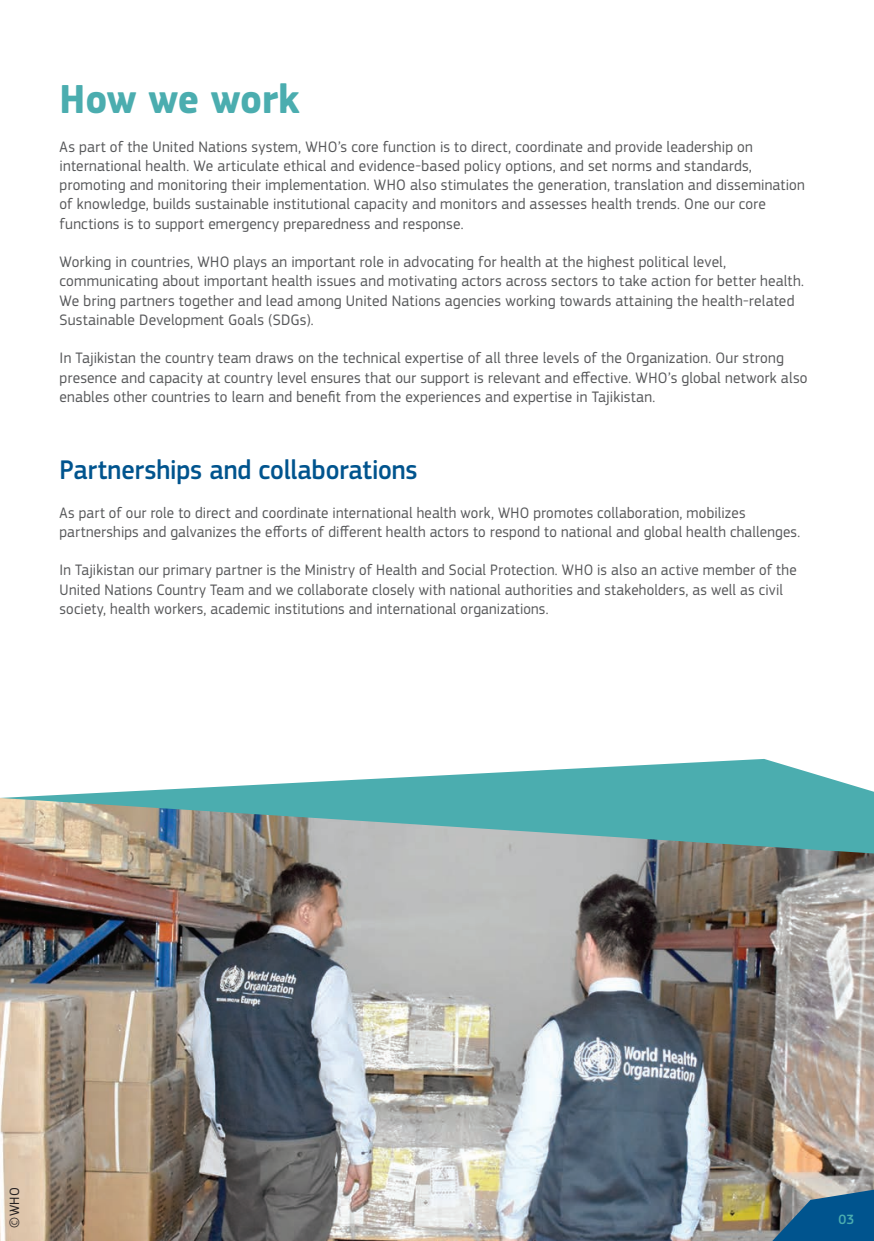
<style>
.page{position:relative;width:874px;height:1241px;background:#fff}
.page>*{position:absolute;margin:0;border:0;box-sizing:border-box;transform-origin:0 0}
.TITLE_1_GREEN{font:700 42px "EC Square Sans Pro";letter-spacing:-.015em;color:#4badaf;scale:.95 1}
.TITLE_2_BLUE{font:500 28px "EC Square Sans Pro";letter-spacing:-.005em;color:#00548e;scale:.94 1}
.BODY_TEXT{font:15.75px/19.2px "EC Square Sans Pro";letter-spacing:.015em;color:#57585a}
.BODY_TEXT-2{font:15.75px/19.2px "EC Square Sans Pro";letter-spacing:.015em;color:#57585a;scale:.95 1}
.Photo_credits{font:14px "EC Square Sans Pro";color:#231f20}
.t1{font:500 14px "EC Square Sans Pro";color:#4badaf}
</style>
<div class="page">
<svg style="left:19px;top:759px;width:854px;height:38px"></svg>
<img style="left:0;top:797px;width:873px;height:443px">
<img style="left:749px;top:1185px;width:124px;height:55px">
<p class="TITLE_1_GREEN" style="left:60px;top:74px;width:254px">How we work</p>
<p class="BODY_TEXT" style="left:60px;top:137px;width:746px">As part of the United Nations system, WHO’s core function is to direct, coordinate and provide leadership on international health. We articulate ethical and evidence-based policy options, and set norms and standards, promoting and monitoring their implementation. WHO also stimulates the generation, translation and dissemination of knowledge, builds sustainable institutional capacity and monitors and assesses health trends. One our core functions is to support emergency preparedness and response.</p>
<p class="BODY_TEXT" style="left:60px;top:252px;width:745px">Working in countries, WHO plays an important role in advocating for health at the highest political level, communicating about important health issues and motivating actors across sectors to take action for better health.<br>We bring partners together and lead among United Nations agencies working towards attaining the health-related Sustainable Development Goals (SDGs).</p>
<p class="BODY_TEXT" style="left:60px;top:348px;width:749px">In Tajikistan the country team draws on the technical expertise of all three levels of the Organization. Our strong presence and capacity at country level ensures that our support is relevant and effective. WHO’s global network also enables other countries to learn and benefit from the experiences and expertise in Tajikistan.</p>
<p class="TITLE_2_BLUE" style="left:60px;top:453px;width:382px">Partnerships and collaborations</p>
<p class="BODY_TEXT-2" style="left:60px;top:502px;width:780px">As part of our role to direct and coordinate international health work, WHO promotes collaboration, mobilizes partnerships and galvanizes the efforts of different health actors to respond to national and global health challenges.</p>
<p class="BODY_TEXT-2" style="left:60px;top:560px;width:777px">In Tajikistan our primary partner is the Ministry of Health and Social Protection. WHO is also an active member of the<br>United Nations Country Team and we collaborate closely with national authorities and stakeholders, as well as civil society, health workers, academic institutions and international organizations.</p>
<p class="Photo_credits" style="left:6px;top:1227px;width:42px;rotate:-90deg">©WHO</p>
<p class="t1" style="left:838px;top:1211px;width:17px">03</p>
</div>
